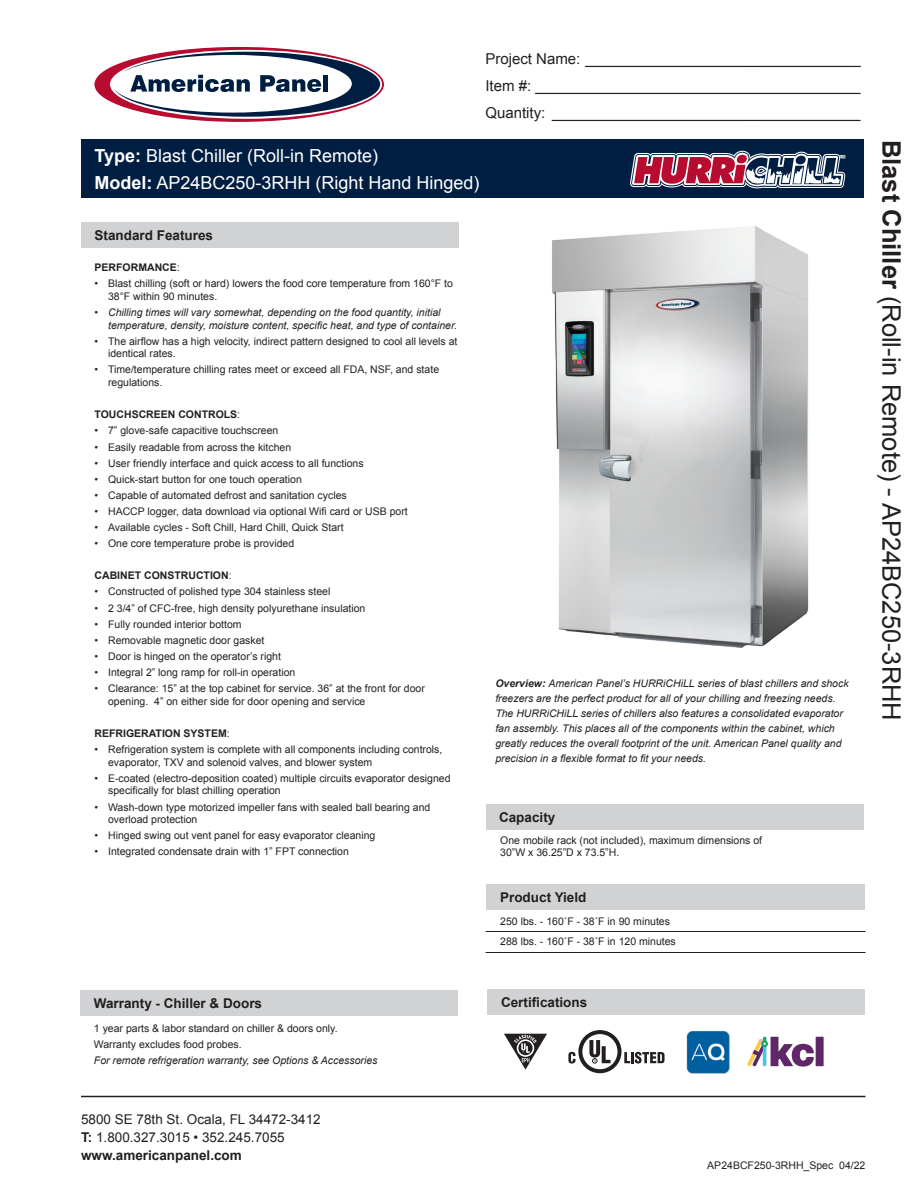
<style>
.page{position:relative;width:918px;height:1188px;background:#fff}
.page>*{position:absolute;margin:0;border:0;box-sizing:border-box;transform-origin:0 0}
.t1{font:25.5px "Arial";color:#231f20}
.t2{font:18px "Arial";color:#fff}
.t3{font:15px "Arial";color:#231f20}
.t4{font:700 13.5px "Arial";color:#231f20}
.t5{font:13.5px "Arial";color:#231f20}
.t6{font:10.5px/12.6px "Arial";color:#231f20}
.t7{font:italic 10.5px/15px "Arial";color:#231f20}
.t8{font:700 10.5px "Arial";color:#231f20}
.s1{font-weight:700}
.s2{font-weight:400}
</style>
<div class="page">
<div style="left:81px;top:140px;width:783px;height:58px;background:#001e42"></div>
<div style="left:488px;top:990px;width:378px;height:25px;background:#d1d2d4"></div>
<div style="left:81px;top:223px;width:378px;height:25px;background:#d1d2d4"></div>
<div style="left:486px;top:804px;width:378px;height:25px;background:#d1d2d4"></div>
<div style="left:487px;top:884px;width:378px;height:25px;background:#d1d2d4"></div>
<svg style="left:94px;top:47px;width:290px;height:75px"></svg>
<div style="left:323px;top:75px;width:5px;height:17px;background:#001e42"></div>
<hr style="left:81px;top:1096px;width:785px;height:1px;background:#231f20">
<hr style="left:486px;top:931px;width:380px;height:1px;background:#231f20">
<hr style="left:486px;top:952px;width:380px;height:1px;background:#231f20">
<svg style="left:504px;top:1034px;width:43px;height:36px"></svg>
<svg style="left:624px;top:1052px;width:41px;height:12px"></svg>
<svg style="left:578px;top:1030px;width:44px;height:43px"></svg>
<div style="left:582px;top:1034px;width:36px;height:35px;background:#fff;border-radius:50%"></div>
<svg style="left:589px;top:1040px;width:22px;height:23px"></svg>
<svg style="left:568px;top:1052px;width:8px;height:12px"></svg>
<img style="left:686px;top:1031px;width:43px;height:42px">
<div style="left:816px;top:1037px;width:8px;height:29px;background:#602768"></div>
<svg style="left:747px;top:1037px;width:67px;height:30px"></svg>
<svg style="left:630px;top:151px;width:215px;height:37px"></svg>
<div style="left:80px;top:990px;width:378px;height:26px;background:#d1d2d4"></div>
<img style="left:552px;top:226px;width:257px;height:422px">
<p class="t3" style="left:485px;top:49px;width:377px">Project Name: _________________________________</p>
<p class="t3" style="left:485px;top:76px;width:377px">Item #: _______________________________________</p>
<p class="t3" style="left:485px;top:103px;width:377px">Quantity: _____________________________________</p>
<p class="t2" style="left:94px;top:144px;width:285px"><span class="s1">Type:</span> Blast Chiller (Roll-in Remote)</p>
<p class="t2" style="left:94px;top:171px;width:387px"><span class="s1">Model:</span> AP24BC250-3RHH (Right Hand Hinged)</p>
<p class="t4" style="left:95px;top:227px;width:120px">Standard Features</p>
<p class="t8" style="left:95px;top:261px;width:87px">PERFORMANCE<span class="s2">:</span></p>
<p class="t6" style="left:108px;top:277px;width:346px;text-indent:-13px">• Blast chilling (soft or hard) lowers the food core temperature from 160°F to<br>38°F within 90 minutes.</p>
<p class="t7" style="left:108px;top:306px;width:351px;line-height:12.6px;text-indent:-13px">• Chilling times will vary somewhat, depending on the food quantity, initial temperature, density, moisture content, specific heat, and type of container.</p>
<p class="t6" style="left:108px;top:335px;width:351px;text-indent:-13px">• The airflow has a high velocity, indirect pattern designed to cool all levels at identical rates.</p>
<p class="t6" style="left:108px;top:364px;width:333px;text-indent:-13px">• Time/temperature chilling rates meet or exceed all FDA, NSF, and state regulations.</p>
<p class="t8" style="left:95px;top:408px;width:147px">TOUCHSCREEN CONTROLS<span class="s2">:</span></p>
<p class="t6" style="left:95px;top:425px;width:185px">• 7” glove-safe capacitive touchscreen</p>
<p class="t6" style="left:95px;top:441px;width:198px">• Easily readable from across the kitchen</p>
<p class="t6" style="left:95px;top:457px;width:271px">• User friendly interface and quick access to all functions</p>
<p class="t6" style="left:95px;top:473px;width:209px">• Quick-start button for one touch operation</p>
<p class="t6" style="left:95px;top:489px;width:254px">• Capable of automated defrost and sanitation cycles</p>
<p class="t6" style="left:95px;top:505px;width:315px">• HACCP logger, data download via optional Wifi card or USB port</p>
<p class="t6" style="left:95px;top:521px;width:251px">• Available cycles - Soft Chill, Hard Chill, Quick Start</p>
<p class="t6" style="left:95px;top:537px;width:201px">• One core temperature probe is provided</p>
<p class="t8" style="left:95px;top:569px;width:139px">CABINET CONSTRUCTION<span class="s2">:</span></p>
<p class="t6" style="left:95px;top:586px;width:237px">• Constructed of polished type 304 stainless steel</p>
<p class="t6" style="left:95px;top:602px;width:272px">• 2 3/4” of CFC-free, high density polyurethane insulation</p>
<p class="t6" style="left:95px;top:618px;width:149px">• Fully rounded interior bottom</p>
<p class="t6" style="left:95px;top:634px;width:171px">• Removable magnetic door gasket</p>
<p class="t6" style="left:95px;top:650px;width:188px">• Door is hinged on the operator’s right</p>
<p class="t6" style="left:95px;top:666px;width:202px">• Integral 2” long ramp for roll-in operation</p>
<p class="t6" style="left:108px;top:682px;width:318px;text-indent:-13px">• Clearance: 15” at the top cabinet for service. 36” at the front for door opening. 4” on either side for door opening and service</p>
<p class="t8" style="left:95px;top:726px;width:137px">REFRIGERATION SYSTEM<span class="s2">:</span></p>
<p class="t6" style="left:108px;top:743px;width:336px;text-indent:-13px">• Refrigeration system is complete with all components including controls, evaporator, TXV and solenoid valves, and blower system</p>
<p class="t6" style="left:108px;top:772px;width:344px;text-indent:-13px">• E-coated (electro-deposition coated) multiple circuits evaporator designed specifically for blast chilling operation</p>
<p class="t6" style="left:108px;top:801px;width:324px;text-indent:-13px">• Wash-down type motorized impeller fans with sealed ball bearing and overload protection</p>
<p class="t6" style="left:95px;top:829px;width:282px">• Hinged swing out vent panel for easy evaporator cleaning</p>
<p class="t6" style="left:95px;top:845px;width:256px">• Integrated condensate drain with 1” FPT connection</p>
<p class="t7" style="left:495px;top:676px;width:355px"><span class="s1">Overview:</span> American Panel’s HURRiCHiLL series of blast chillers and shock freezers are the perfect product for all of your chilling and freezing needs.<br>The HURRiCHiLL series of chillers also features a consolidated evaporator fan assembly. This places all of the components within the cabinet, which greatly reduces the overall footprint of the unit. American Panel quality and precision in a flexible format to fit your needs.</p>
<p class="t4" style="left:499px;top:808px;width:58px">Capacity</p>
<p class="t6" style="left:500px;top:834px;width:263px">One mobile rack (not included), maximum dimensions of<br>30”W x 36.25”D x 73.5”H.</p>
<p class="t4" style="left:500px;top:888px;width:88px">Product Yield</p>
<p class="t6" style="left:500px;top:915px;width:171px">250 lbs. - 160˚F - 38˚F in 90 minutes</p>
<p class="t6" style="left:500px;top:935px;width:177px">288 lbs. - 160˚F - 38˚F in 120 minutes</p>
<p class="t1" style="left:908px;top:140px;width:582px;rotate:90deg"><span class="s1">Blast Chiller</span> (Roll-in Remote) - AP24BC250-3RHH</p>
<p class="t4" style="left:94px;top:994px;width:170px">Warranty - Chiller &amp; Doors</p>
<p class="t6" style="left:94px;top:1022px;width:245px">1 year parts &amp; labor standard on chiller &amp; doors only.</p>
<p class="t6" style="left:94px;top:1038px;width:149px">Warranty excludes food probes.</p>
<p class="t7" style="left:94px;top:1053px;width:285px">For remote refrigeration warranty, see Options &amp; Accessories</p>
<p class="t5" style="left:81px;top:1111px;width:241px">5800 SE 78th St. Ocala, FL 34472-3412</p>
<p class="t5" style="left:81px;top:1129px;width:205px"><span class="s1">T:</span> 1.800.327.3015 • 352.245.7055</p>
<p class="t4" style="left:81px;top:1147px;width:162px">www.americanpanel.com</p>
<p class="t4" style="left:501px;top:994px;width:88px">Certifications</p>
<p class="t6" style="left:707px;top:1159px;width:160px">AP24BCF250-3RHH_Spec 04/22</p>
</div>
